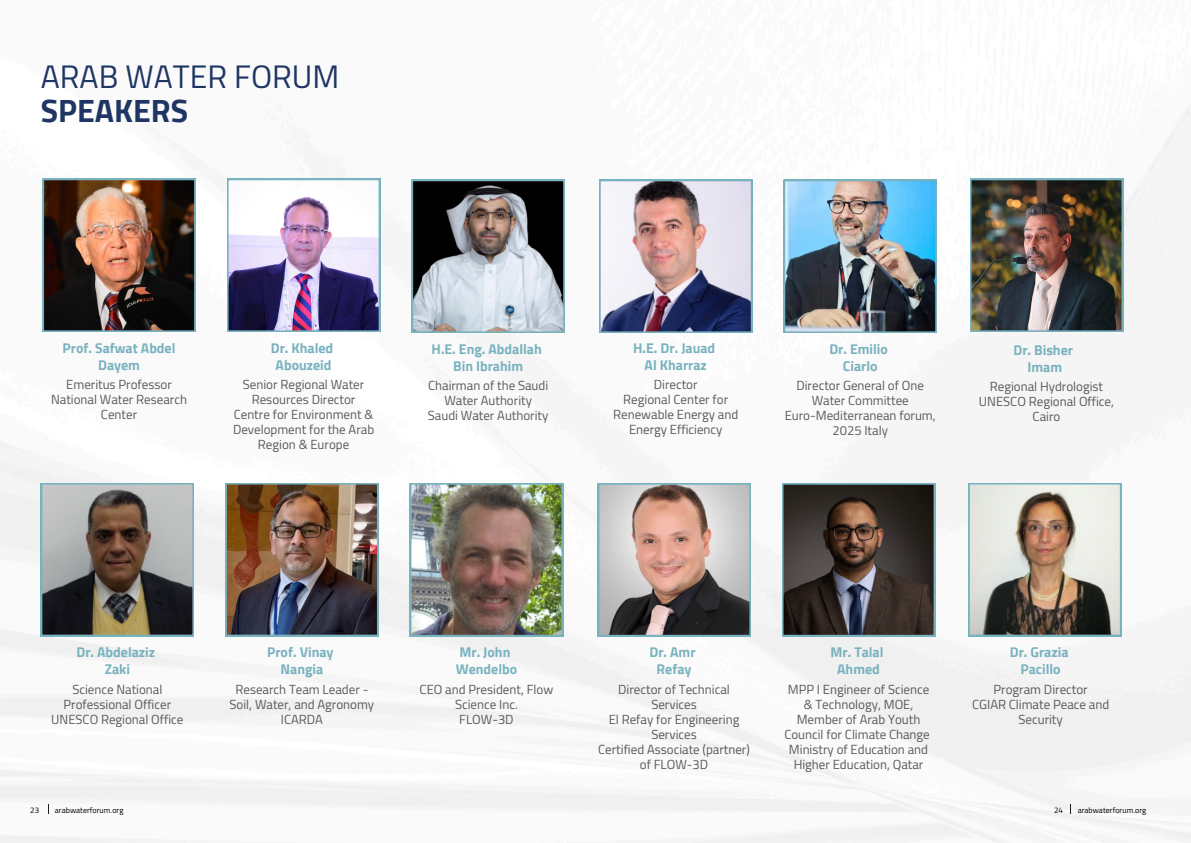
<style>
.page{position:relative;width:1191px;height:843px;background:#fff}
.page>*{position:absolute;margin:0;border:0;box-sizing:border-box;transform-origin:0 0}
.t1{font:32px/33.8px "Cairo";color:#1f3664}
.t2{font:700 14px/16.5px "Cairo";color:#79b2bf;text-align:center}
.t3{font:13px/15px "Cairo";color:#58595b;text-align:center}
.t4{font:8px "Cairo";letter-spacing:.005em;color:#000}
.s1{font-weight:700}
</style>
<div class="page">
<img style="left:0;top:108px;width:1190px;height:734px">
<img style="left:969px;top:179px;width:153px;height:153px">
<img style="left:43px;top:179px;width:152px;height:153px">
<img style="left:227px;top:179px;width:153px;height:153px">
<svg style="left:411px;top:180px;width:153px;height:153px;background:#7d8287"></svg>
<img style="left:783px;top:180px;width:153px;height:153px">
<img style="left:599px;top:180px;width:153px;height:153px">
<svg style="left:41px;top:483px;width:153px;height:153px;background:#77736e"></svg>
<img style="left:225px;top:483px;width:153px;height:153px">
<img style="left:410px;top:483px;width:153px;height:153px">
<svg style="left:598px;top:483px;width:152px;height:153px;background:#a3938f"></svg>
<svg style="left:782px;top:483px;width:152px;height:153px;background:#3f3733"></svg>
<img style="left:968px;top:483px;width:153px;height:153px">
<p class="t1" style="left:41px;top:60px;width:300px">ARAB WATER FORUM<br><span class="s1">SPEAKERS</span></p>
<p class="t2" style="left:63px;top:340px;width:114px">Prof. Safwat Abdel<br>Dayem</p>
<h2 class="t3" style="left:51px;top:377px;width:137px">Emeritus Professor<br>National Water Research<br>Center</h2>
<h3 class="t2" style="left:271px;top:340px;width:64px">Dr. Khaled<br>Abouzeid</h3>
<p class="t3" style="left:233px;top:377px;width:143px">Senior Regional Water<br>Resources Director<br>Centre for Environment &amp;<br>Development for the Arab<br>Region &amp; Europe</p>
<h3 class="t2" style="left:431px;top:341px;width:112px">H.E. Eng. Abdallah<br>Bin Ibrahim</h3>
<p class="t3" style="left:428px;top:378px;width:122px">Chairman of the Saudi<br>Water Authority<br>Saudi Water Authority</p>
<h3 class="t2" style="left:633px;top:340px;width:84px">H.E. Dr. Jauad<br>Al Kharraz</h3>
<p class="t3" style="left:613px;top:377px;width:126px">Director<br>Regional Center for<br>Renewable Energy and<br>Energy Efficiency</p>
<h3 class="t2" style="left:829px;top:341px;width:60px">Dr. Emilio<br>Ciarlo</h3>
<p class="t3" style="left:784px;top:378px;width:152px">Director General of One<br>Water Committee<br>Euro-Mediterranean forum,<br>2025 Italy</p>
<h3 class="t2" style="left:1013px;top:342px;width:61px">Dr. Bisher<br>Imam</h3>
<p class="t3" style="left:978px;top:378px;width:137px">Regional Hydrologist<br>UNESCO Regional Office,<br>Cairo</p>
<p class="t2" style="left:76px;top:644px;width:80px">Dr. Abdelaziz<br>Zaki</p>
<h2 class="t3" style="left:51px;top:681px;width:134px">Science National<br>Professional Officer<br>UNESCO Regional Office</h2>
<h3 class="t2" style="left:267px;top:644px;width:68px">Prof. Vinay<br>Nangia</h3>
<p class="t3" style="left:229px;top:681px;width:146px">Research Team Leader -<br>Soil, Water, and Agronomy<br>ICARDA</p>
<p class="t2" style="left:455px;top:644px;width:63px;text-align:left">Mr. John<br>Wendelbo</p>
<h2 class="t2" style="left:649px;top:644px;width:48px">Dr. Amr<br>Refay</h2>
<h3 class="t3" style="left:598px;top:681px;width:153px">Director of Technical<br>Services<br>El Refay for Engineering<br>Services<br>Certified Associate (partner) of FLOW-3D</h3>
<p class="t3" style="left:419px;top:681px;width:135px">CEO and President, Flow<br>Science Inc.<br>FLOW-3D</p>
<h2 class="t2" style="left:830px;top:644px;width:54px">Mr. Talal<br>Ahmed</h2>
<h3 class="t3" style="left:784px;top:681px;width:147px">MPP I Engineer of Science &amp; Technology, MOE,<br>Member of Arab Youth<br>Council for Climate Change<br>Ministry of Education and<br>Higher Education, Qatar</h3>
<p class="t2" style="left:1009px;top:644px;width:60px">Dr. Grazia<br>Pacillo</p>
<p class="t3" style="left:971px;top:681px;width:139px">Program Director<br>CGIAR Climate Peace and<br>Security</p>
<h3 class="t4" style="left:30px;top:805px;width:10px">23</h3>
<h2 class="t4" style="left:55px;top:805px;width:70px">arabwaterforum.org</h2>
<h2 class="t4" style="left:1053px;top:805px;width:10px">24</h2>
<p class="t4" style="left:1077px;top:805px;width:70px">arabwaterforum.org</p>
</div>
